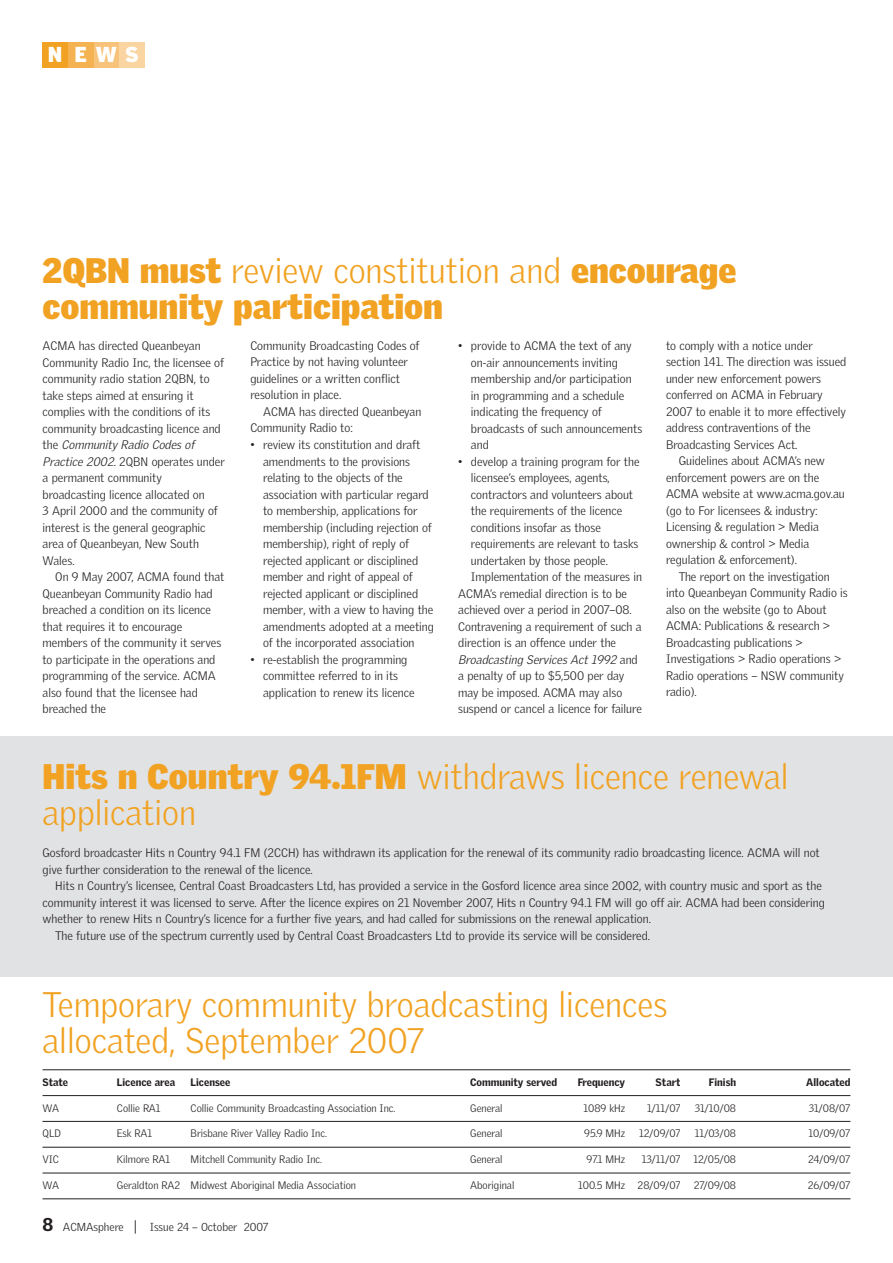
<style>
.page{position:relative;width:893px;height:1263px;background:#fff}
.page>*{position:absolute;margin:0;border:0;box-sizing:border-box;transform-origin:0 0}
.t1{font:300 34.5px/36px "Griffith Gothic";color:#f1a222}
.t2{font:900 34.5px/36px "Griffith Gothic";color:#f1a222}
.t3{font:900 21px "Griffith Gothic";color:#fff}
.t4{font:300 12px/16.5px "Griffith Gothic";color:#231f20}
.t5{font:italic 300 12px "Griffith Gothic";color:#231f20}
.t6{font:300 11.25px "Griffith Gothic";color:#231f20}
.t7{font:300 10.5px "Griffith Gothic";color:#231f20}
.t8{font:900 10.5px "Griffith Gothic";color:#231f20}
.s1{font-weight:300}
.s2{font-style:italic}
.s3{font-style:normal}
.s4{font-weight:900}
.s5{font-weight:900;font-size:18px}
.s6{font-size:14.1px}
</style>
<div class="page">
<div style="left:0;top:736px;width:893px;height:240px;background:#e1e2e4"></div>
<div style="left:119px;top:43px;width:26px;height:25px;background:#fad5a1"></div>
<div style="left:94px;top:43px;width:25px;height:25px;background:#f7c37a"></div>
<div style="left:68px;top:43px;width:26px;height:25px;background:#f4b350"></div>
<div style="left:43px;top:43px;width:25px;height:25px;background:#f1a222"></div>
<hr style="left:43px;top:1069px;width:807px;height:1px;background:#231f20">
<hr style="left:43px;top:1095px;width:807px;height:1px;background:#231f20">
<hr style="left:43px;top:1121px;width:807px;height:1px;background:#231f20">
<hr style="left:43px;top:1147px;width:807px;height:1px;background:#231f20">
<hr style="left:43px;top:1172px;width:807px;height:1px;background:#231f20">
<hr style="left:43px;top:1198px;width:807px;height:1px;background:#231f20">
<h2 class="t3" style="left:48px;top:43px;width:91px">N EWS</h2>
<h1 class="t2" style="left:43px;top:253px;width:696px">2QBN must <span class="s1">review constitution and</span> encourage community participation</h1>
<p class="t4" style="left:43px;top:338px;width:184px">ACMA has directed Queanbeyan<br>Community Radio Inc, the licensee of community radio station 2QBN, to take steps aimed at ensuring it complies with the conditions of its community broadcasting licence and t h e <span class="s2">Community Radio Codes of<br>Practice 2002</span>. 2QBN operates under a permanent community broadcasting licence allocated on<br>3 April 2000 and the community of interest is the general geographic area of Queanbeyan, New South<br>Wales.</p>
<p class="t4" style="left:43px;top:569px;width:183px;text-indent:13px">On 9 May 2007, ACMA found that<br>Queanbeyan Community Radio had breached a condition on its licence that requires it to encourage members of the community it serves to participate in the operations and programming of the service. ACMA also found that the licensee had breached the</p>
<p class="t4" style="left:250px;top:337px;width:171px">Community Broadcasting Codes of<br>Practice by not having volunteer guidelines or a written conflict resolution in place.</p>
<p class="t4" style="left:250px;top:403px;width:172px;text-indent:13px">ACMA has directed Queanbeyan<br>Community Radio to:</p>
<p class="t4" style="left:263px;top:437px;width:172px;text-indent:-13px">• review its constitution and draft amendments to the provisions relating to the objects of the association with particular regard to membership, applications for membership (including rejection of membership), right of reply of rejected applicant or disciplined member and right of appeal of rejected applicant or disciplined member, with a view to having the amendments adopted at a meeting of the incorporated association</p>
<p class="t4" style="left:263px;top:651px;width:153px;text-indent:-13px">• re-establish the programming committee referred to in its application to renew its licence</p>
<p class="t4" style="left:471px;top:338px;width:173px;text-indent:-13px">• provide to ACMA the text of any on-air announcements inviting membership and/or participation in programming and a schedule indicating the frequency of broadcasts of such announcements and</p>
<p class="t4" style="left:458px;top:453px;width:183px">• develop a training program for the</p>
<p class="t4" style="left:471px;top:470px;width:140px">licensee’s employees, agents,</p>
<p class="t4" style="left:471px;top:486px;width:164px">contractors and volunteers about</p>
<p class="t4" style="left:471px;top:503px;width:153px">the requirements of the licence</p>
<p class="t4" style="left:471px;top:519px;width:131px">conditions insofar as those</p>
<p class="t4" style="left:471px;top:536px;width:169px">requirements are relevant to tasks</p>
<p class="t4" style="left:471px;top:552px;width:138px">undertaken by those people.</p>
<p class="t4" style="left:471px;top:569px;width:173px">Implementation of the measures in</p>
<p class="t4" style="left:458px;top:585px;width:170px">ACMA’s remedial direction is to be</p>
<p class="t4" style="left:458px;top:602px;width:175px">achieved over a period in 2007–08.</p>
<p class="t4" style="left:458px;top:618px;width:185px">Contravening a requirement of such a</p>
<p class="t4" style="left:458px;top:635px;width:159px">direction is an offence under the</p>
<p class="t5" style="left:458px;top:652px;width:181px">Broadcasting Services Act 1992 <span class="s3">a n d</span></p>
<p class="t4" style="left:458px;top:668px;width:168px">a penalty of up to $5,500 per day</p>
<p class="t4" style="left:458px;top:684px;width:166px">may be imposed. ACMA may also</p>
<p class="t4" style="left:458px;top:701px;width:185px">suspend or cancel a licence for failure</p>
<p class="t4" style="left:666px;top:337px;width:148px">to comply with a notice under</p>
<p class="t4" style="left:666px;top:354px;width:182px">section 141. The direction was issued</p>
<p class="t4" style="left:666px;top:370px;width:156px">under new enforcement powers</p>
<p class="t4" style="left:666px;top:387px;width:158px">conferred on ACMA in February</p>
<p class="t4" style="left:666px;top:403px;width:182px">2007 to enable it to more effectively</p>
<p class="t4" style="left:666px;top:420px;width:146px">address contraventions of the</p>
<p class="t4" style="left:666px;top:436px;width:133px">Broadcasting Services Act.</p>
<p class="t4" style="left:679px;top:453px;width:148px">Guidelines about ACMA’s new</p>
<p class="t4" style="left:666px;top:469px;width:155px">enforcement powers are on the</p>
<p class="t4" style="left:666px;top:486px;width:180px">ACMA website at www.acma.gov.au</p>
<p class="t4" style="left:666px;top:502px;width:153px">(go to For licensees &amp; industry:</p>
<p class="t4" style="left:666px;top:519px;width:154px">Licensing &amp; regulation &gt; Media</p>
<p class="t4" style="left:666px;top:535px;width:145px">ownership &amp; control &gt; Media</p>
<p class="t4" style="left:666px;top:552px;width:132px">regulation &amp; enforcement).</p>
<p class="t4" style="left:679px;top:568px;width:152px">The report on the investigation</p>
<p class="t4" style="left:666px;top:585px;width:183px">into Queanbeyan Community Radio is</p>
<p class="t4" style="left:666px;top:601px;width:162px">also on the website (go to About</p>
<p class="t4" style="left:666px;top:618px;width:166px">ACMA: Publications &amp; research &gt;</p>
<p class="t4" style="left:666px;top:634px;width:138px">Broadcasting publications &gt;</p>
<p class="t4" style="left:666px;top:651px;width:177px">Investigations &gt; Radio operations &gt;</p>
<p class="t4" style="left:666px;top:667px;width:179px">Radio operations – NSW community</p>
<p class="t4" style="left:666px;top:684px;width:32px">radio).</p>
<h1 class="t1" style="left:43px;top:759px;width:747px"><span class="s4">Hits n Country 94.1FM</span> withdraws licence renewal application</h1>
<p class="t4" style="left:43px;top:845px;width:779px">Gosford broadcaster Hits n Country 94.1 FM (2CCH) has withdrawn its application for the renewal of its community radio broadcasting licence. ACMA will not give further consideration to the renewal of the licence.</p>
<p class="t4" style="left:55px;top:878px;width:768px">Hits n Country’s licensee, Central Coast Broadcasters Ltd, has provided a service in the Gosford licence area since 2002, with country music and sport as the</p>
<p class="t4" style="left:43px;top:894px;width:784px">community interest it was licensed to serve. After the licence expires on 21 November 2007, Hits n Country 94.1 FM will go off air. ACMA had been considering</p>
<p class="t4" style="left:43px;top:911px;width:610px">whether to renew Hits n Country’s licence for a further five years, and had called for submissions on the renewal application.</p>
<p class="t4" style="left:55px;top:927px;width:596px">The future use of the spectrum currently used by Central Coast Broadcasters Ltd to provide its service will be considered.</p>
<h1 class="t1" style="left:43px;top:987px;width:626px">Temporary community broadcasting licences allocated, September 2007</h1>
<p class="t8" style="left:43px;top:1076px;width:27px">State</p>
<p class="t8" style="left:117px;top:1076px;width:60px">Licence area</p>
<p class="t8" style="left:191px;top:1076px;width:41px">Licensee</p>
<p class="t8" style="left:470px;top:1076px;width:89px">Community served</p>
<p class="t8" style="left:578px;top:1076px;width:49px">Frequency</p>
<p class="t8" style="left:656px;top:1076px;width:27px">Start</p>
<p class="t8" style="left:709px;top:1076px;width:29px">Finish</p>
<p class="t8" style="left:806px;top:1076px;width:46px">Allocated</p>
<p class="t7" style="left:43px;top:1102px;width:18px">WA</p>
<p class="t7" style="left:117px;top:1102px;width:45px">Collie RA1</p>
<p class="t7" style="left:191px;top:1102px;width:206px">Collie Community Broadcasting Association Inc.</p>
<p class="t7" style="left:470px;top:1102px;width:34px">General</p>
<p class="t7" style="left:583px;top:1102px;width:43px">1089 kHz</p>
<p class="t7" style="left:647px;top:1102px;width:35px">1/11/07</p>
<p class="t7" style="left:695px;top:1102px;width:43px">31/10/08</p>
<p class="t7" style="left:809px;top:1102px;width:43px">31/08/07</p>
<p class="t7" style="left:43px;top:1128px;width:20px">QLD</p>
<p class="t7" style="left:117px;top:1128px;width:37px">Esk RA1</p>
<p class="t7" style="left:191px;top:1128px;width:138px">Brisbane River Valley Radio Inc.</p>
<p class="t7" style="left:470px;top:1128px;width:34px">General</p>
<p class="t7" style="left:584px;top:1128px;width:42px">95.9 MHz</p>
<p class="t7" style="left:639px;top:1128px;width:43px">12/09/07</p>
<p class="t7" style="left:695px;top:1128px;width:43px">11/03/08</p>
<p class="t7" style="left:808px;top:1128px;width:44px">10/09/07</p>
<p class="t7" style="left:43px;top:1153px;width:18px">VIC</p>
<p class="t7" style="left:117px;top:1153px;width:55px">Kilmore RA1</p>
<p class="t7" style="left:191px;top:1153px;width:133px">Mitchell Community Radio Inc.</p>
<p class="t7" style="left:470px;top:1153px;width:34px">General</p>
<p class="t7" style="left:586px;top:1153px;width:40px">97.1 MHz</p>
<p class="t7" style="left:642px;top:1153px;width:96px">13/11/07 12/05/08</p>
<p class="t7" style="left:808px;top:1153px;width:44px">24/09/07</p>
<p class="t7" style="left:43px;top:1179px;width:18px">WA</p>
<p class="t7" style="left:117px;top:1179px;width:241px">Geraldton RA2 Midwest Aboriginal Media Association</p>
<p class="t7" style="left:470px;top:1179px;width:46px">Aboriginal</p>
<p class="t7" style="left:578px;top:1179px;width:104px">100.5 MHz 28/09/07</p>
<p class="t7" style="left:694px;top:1179px;width:44px">27/09/08</p>
<p class="t7" style="left:808px;top:1179px;width:44px">26/09/07</p>
<p class="t6" style="left:43px;top:1220px;width:227px"><span class="s5">8</span> ACMAsphere <span class="s6">|</span> Issue 24 – October 2007</p>
</div>
